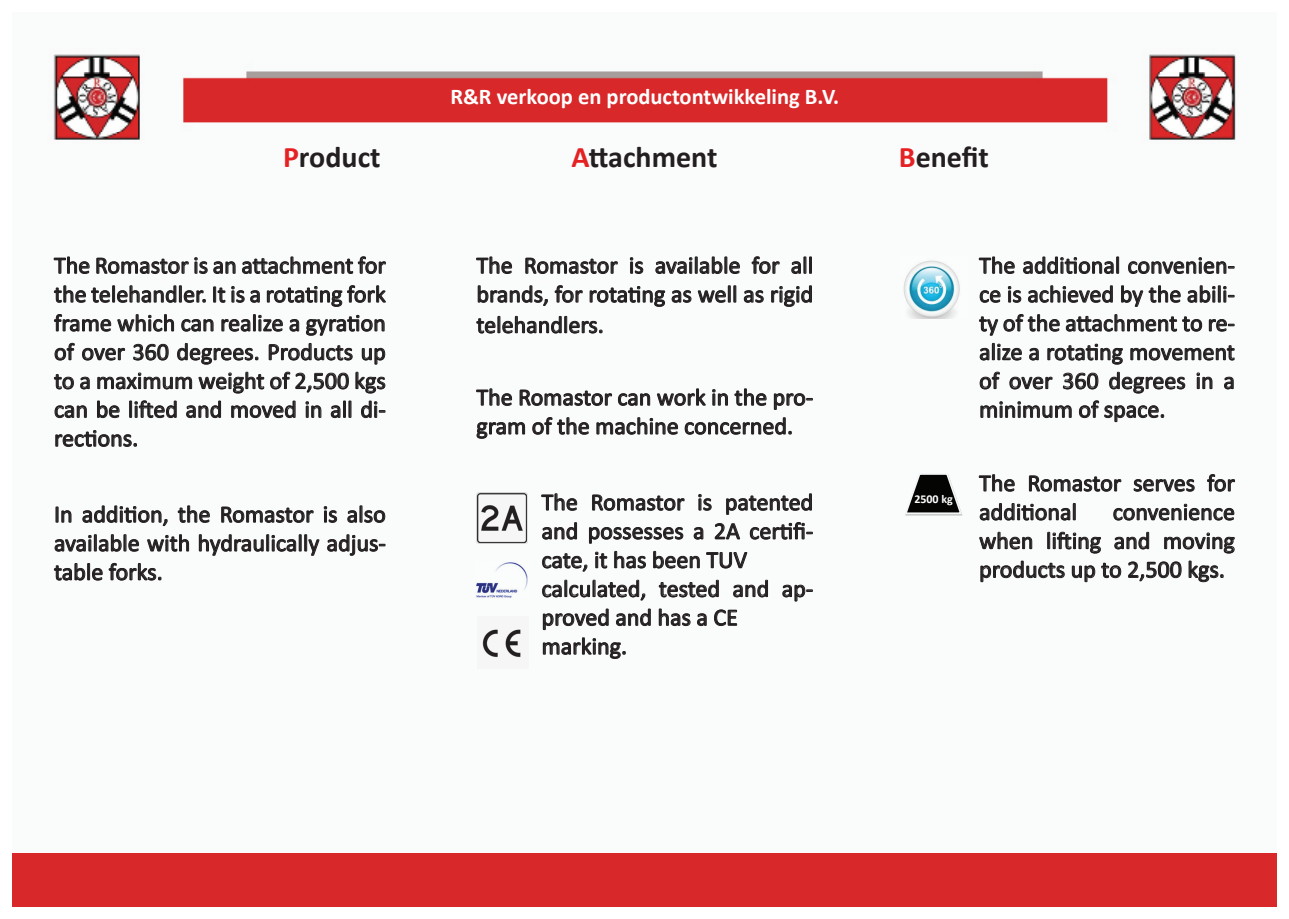
<style>
.page{position:relative;width:1289px;height:919px;background:#fff}
.page>*{position:absolute;margin:0;border:0;box-sizing:border-box;transform-origin:0 0}
.t1{font:700 30px "Calibri";color:#231f20}
.t2{font:24px/28.8px "Calibri";color:#231f20;text-align:justify}
.t3{font:700 22.5px "Calibri";color:#fff}
.t4{font:700 12px "Calibri";color:#fff}
.s1{color:#e42224}
</style>
<div class="page">
<img style="left:13px;top:54px;width:1263px;height:852px">
<svg style="left:53px;top:256px;width:37px;height:18px"></svg>
<svg style="left:96px;top:257px;width:140px;height:17px"></svg>
<svg style="left:242px;top:256px;width:144px;height:18px"></svg>
<svg style="left:54px;top:285px;width:152px;height:18px"></svg>
<svg style="left:213px;top:286px;width:47px;height:17px"></svg>
<svg style="left:267px;top:285px;width:119px;height:22px"></svg>
<svg style="left:54px;top:314px;width:57px;height:18px"></svg>
<svg style="left:117px;top:314px;width:57px;height:18px"></svg>
<svg style="left:181px;top:319px;width:33px;height:13px"></svg>
<svg style="left:221px;top:314px;width:62px;height:18px"></svg>
<svg style="left:289px;top:319px;width:10px;height:13px"></svg>
<svg style="left:306px;top:314px;width:79px;height:22px"></svg>
<svg style="left:54px;top:342px;width:21px;height:18px"></svg>
<svg style="left:82px;top:347px;width:43px;height:13px"></svg>
<svg style="left:133px;top:343px;width:36px;height:17px"></svg>
<svg style="left:177px;top:342px;width:82px;height:23px"></svg>
<svg style="left:268px;top:342px;width:85px;height:18px"></svg>
<svg style="left:361px;top:347px;width:24px;height:18px"></svg>
<svg style="left:54px;top:374px;width:20px;height:15px"></svg>
<svg style="left:80px;top:376px;width:10px;height:13px"></svg>
<svg style="left:97px;top:372px;width:95px;height:17px"></svg>
<svg style="left:198px;top:371px;width:66px;height:22px"></svg>
<svg style="left:270px;top:371px;width:79px;height:21px"></svg>
<svg style="left:355px;top:371px;width:30px;height:22px"></svg>
<svg style="left:54px;top:405px;width:33px;height:13px"></svg>
<svg style="left:97px;top:400px;width:23px;height:18px"></svg>
<svg style="left:129px;top:400px;width:48px;height:18px"></svg>
<svg style="left:186px;top:400px;width:35px;height:18px"></svg>
<svg style="left:231px;top:400px;width:65px;height:18px"></svg>
<svg style="left:305px;top:401px;width:16px;height:17px"></svg>
<svg style="left:330px;top:400px;width:22px;height:18px"></svg>
<svg style="left:361px;top:400px;width:25px;height:18px"></svg>
<svg style="left:55px;top:430px;width:82px;height:17px"></svg>
<img style="left:477px;top:617px;width:52px;height:51px">
<svg style="left:55px;top:506px;width:17px;height:17px"></svg>
<svg style="left:82px;top:505px;width:86px;height:21px"></svg>
<svg style="left:177px;top:505px;width:33px;height:18px"></svg>
<svg style="left:221px;top:506px;width:93px;height:17px"></svg>
<svg style="left:323px;top:506px;width:14px;height:17px"></svg>
<svg style="left:347px;top:505px;width:38px;height:18px"></svg>
<svg style="left:54px;top:534px;width:85px;height:18px"></svg>
<svg style="left:147px;top:534px;width:42px;height:18px"></svg>
<svg style="left:199px;top:534px;width:121px;height:22px"></svg>
<svg style="left:327px;top:534px;width:59px;height:22px"></svg>
<svg style="left:54px;top:562px;width:108px;height:18px"></svg>
<img style="left:477px;top:492px;width:51px;height:51px">
<svg style="left:541px;top:493px;width:36px;height:18px"></svg>
<svg style="left:592px;top:494px;width:92px;height:17px"></svg>
<svg style="left:698px;top:493px;width:14px;height:18px"></svg>
<svg style="left:726px;top:493px;width:86px;height:22px"></svg>
<svg style="left:542px;top:522px;width:35px;height:18px"></svg>
<svg style="left:588px;top:526px;width:95px;height:18px"></svg>
<svg style="left:693px;top:526px;width:10px;height:14px"></svg>
<svg style="left:714px;top:522px;width:26px;height:17px"></svg>
<svg style="left:749px;top:521px;width:64px;height:19px"></svg>
<svg style="left:542px;top:553px;width:45px;height:19px"></svg>
<svg style="left:595px;top:551px;width:12px;height:17px"></svg>
<svg style="left:614px;top:550px;width:32px;height:18px"></svg>
<svg style="left:653px;top:550px;width:47px;height:18px"></svg>
<svg style="left:706px;top:551px;width:41px;height:17px"></svg>
<svg style="left:542px;top:579px;width:103px;height:21px"></svg>
<svg style="left:658px;top:579px;width:61px;height:18px"></svg>
<svg style="left:733px;top:579px;width:35px;height:18px"></svg>
<svg style="left:782px;top:584px;width:31px;height:17px"></svg>
<svg style="left:542px;top:608px;width:67px;height:22px"></svg>
<svg style="left:615px;top:608px;width:36px;height:18px"></svg>
<svg style="left:658px;top:608px;width:32px;height:18px"></svg>
<svg style="left:696px;top:613px;width:11px;height:13px"></svg>
<svg style="left:713px;top:609px;width:24px;height:17px"></svg>
<svg style="left:542px;top:637px;width:84px;height:22px"></svg>
<svg style="left:476px;top:256px;width:36px;height:18px"></svg>
<svg style="left:525px;top:257px;width:93px;height:17px"></svg>
<svg style="left:629px;top:257px;width:14px;height:17px"></svg>
<svg style="left:655px;top:256px;width:85px;height:18px"></svg>
<svg style="left:751px;top:256px;width:29px;height:18px"></svg>
<svg style="left:791px;top:256px;width:21px;height:18px"></svg>
<svg style="left:477px;top:285px;width:71px;height:21px"></svg>
<svg style="left:554px;top:285px;width:29px;height:18px"></svg>
<svg style="left:589px;top:286px;width:76px;height:21px"></svg>
<svg style="left:671px;top:290px;width:20px;height:13px"></svg>
<svg style="left:697px;top:285px;width:39px;height:18px"></svg>
<svg style="left:743px;top:290px;width:21px;height:13px"></svg>
<svg style="left:771px;top:285px;width:41px;height:22px"></svg>
<svg style="left:476px;top:315px;width:127px;height:18px"></svg>
<img style="left:900px;top:255px;width:67px;height:64px">
<svg style="left:978px;top:256px;width:37px;height:18px"></svg>
<svg style="left:1022px;top:256px;width:97px;height:18px"></svg>
<svg style="left:1127px;top:257px;width:107px;height:17px"></svg>
<svg style="left:979px;top:290px;width:21px;height:13px"></svg>
<svg style="left:1007px;top:286px;width:14px;height:17px"></svg>
<svg style="left:1027px;top:285px;width:86px;height:18px"></svg>
<svg style="left:1120px;top:285px;width:60px;height:22px"></svg>
<svg style="left:1187px;top:285px;width:47px;height:18px"></svg>
<svg style="left:978px;top:314px;width:224px;height:22px"></svg>
<svg style="left:1208px;top:319px;width:26px;height:13px"></svg>
<svg style="left:979px;top:342px;width:43px;height:18px"></svg>
<svg style="left:1028px;top:347px;width:11px;height:13px"></svg>
<svg style="left:1047px;top:343px;width:76px;height:22px"></svg>
<svg style="left:1130px;top:345px;width:104px;height:15px"></svg>
<svg style="left:979px;top:371px;width:21px;height:18px"></svg>
<svg style="left:1009px;top:376px;width:43px;height:13px"></svg>
<svg style="left:1062px;top:372px;width:36px;height:17px"></svg>
<svg style="left:1108px;top:371px;width:77px;height:22px"></svg>
<svg style="left:1196px;top:372px;width:16px;height:17px"></svg>
<svg style="left:1223px;top:376px;width:10px;height:13px"></svg>
<svg style="left:980px;top:401px;width:91px;height:17px"></svg>
<svg style="left:1078px;top:400px;width:86px;height:22px"></svg>
<svg style="left:903px;top:473px;width:59px;height:42px"></svg>
<svg style="left:978px;top:474px;width:37px;height:18px"></svg>
<svg style="left:1028px;top:475px;width:93px;height:17px"></svg>
<svg style="left:1133px;top:479px;width:61px;height:13px"></svg>
<svg style="left:1206px;top:474px;width:29px;height:18px"></svg>
<svg style="left:979px;top:502px;width:96px;height:18px"></svg>
<svg style="left:1113px;top:503px;width:121px;height:17px"></svg>
<svg style="left:979px;top:531px;width:53px;height:18px"></svg>
<svg style="left:1047px;top:531px;width:54px;height:22px"></svg>
<svg style="left:1113px;top:531px;width:36px;height:18px"></svg>
<svg style="left:1163px;top:532px;width:71px;height:21px"></svg>
<svg style="left:980px;top:560px;width:84px;height:22px"></svg>
<svg style="left:1071px;top:562px;width:50px;height:20px"></svg>
<svg style="left:1127px;top:561px;width:54px;height:20px"></svg>
<svg style="left:1188px;top:560px;width:35px;height:22px"></svg>
<svg style="left:281px;top:143px;width:103px;height:28px"></svg>
<svg style="left:568px;top:131px;width:152px;height:40px"></svg>
<svg style="left:896px;top:143px;width:96px;height:28px"></svg>
<img style="left:475px;top:561px;width:54px;height:37px">
<svg style="left:476px;top:388px;width:36px;height:18px"></svg>
<svg style="left:519px;top:389px;width:131px;height:17px"></svg>
<svg style="left:656px;top:388px;width:50px;height:18px"></svg>
<svg style="left:712px;top:389px;width:16px;height:17px"></svg>
<svg style="left:734px;top:388px;width:32px;height:18px"></svg>
<svg style="left:773px;top:393px;width:40px;height:17px"></svg>
<svg style="left:476px;top:422px;width:49px;height:17px"></svg>
<svg style="left:532px;top:417px;width:57px;height:18px"></svg>
<svg style="left:596px;top:417px;width:82px;height:18px"></svg>
<svg style="left:684px;top:417px;width:108px;height:18px"></svg>
<p class="t3" style="left:450px;top:82px;width:390px">R&amp;R verkoop en productontwikkeling B.V.</p>
<p class="t1" style="left:283px;top:138px;width:99px"><span class="s1">P</span>roduct</p>
<p class="t1" style="left:571px;top:138px;width:147px"><span class="s1">A</span>ttachment</p>
<p class="t1" style="left:898px;top:138px;width:91px"><span class="s1">B</span>enefit</p>
<p class="t2" style="left:54px;top:251px;width:333px">The Romastor is an attachment for the telehandler. It is a rotating fork frame which can realize a gyration of over 360 degrees. Products up to a maximum weight of 2,500 kgs can be lifted and moved in all di&shy;rections.</p>
<p class="t2" style="left:54px;top:500px;width:333px">In addition, the Romastor is also available with hydraulically adjus&shy;table forks.</p>
<p class="t2" style="left:476px;top:250px;width:338px;line-height:29.7px">The Romastor is available for all brands, for rotating as well as rigid telehandlers.</p>
<p class="t2" style="left:979px;top:251px;width:257px">The additional convenien&shy;ce is achieved by the abili&shy;ty of the attachment to re&shy;alize a rotating movement of over 360 degrees in a minimum of space.</p>
<p class="t2" style="left:476px;top:383px;width:338px">The Romastor can work in the pro&shy;gram of the machine concerned.</p>
<p class="t2" style="left:541px;top:487px;width:273px;text-align:left">The Romastor is patented and possesses a 2A certifi&shy;cate, it has been TUV calculated, tested and ap&shy;proved and has a CE marking.</p>
<p class="t4" style="left:914px;top:491px;width:40px">2500 kg</p>
<p class="t2" style="left:979px;top:468px;width:257px">The Romastor serves for additional</p>
<p class="t2" style="left:979px;top:497px;width:257px;text-indent:134px">convenience when lifting and moving products up to 2,500 kgs.</p>
</div>
